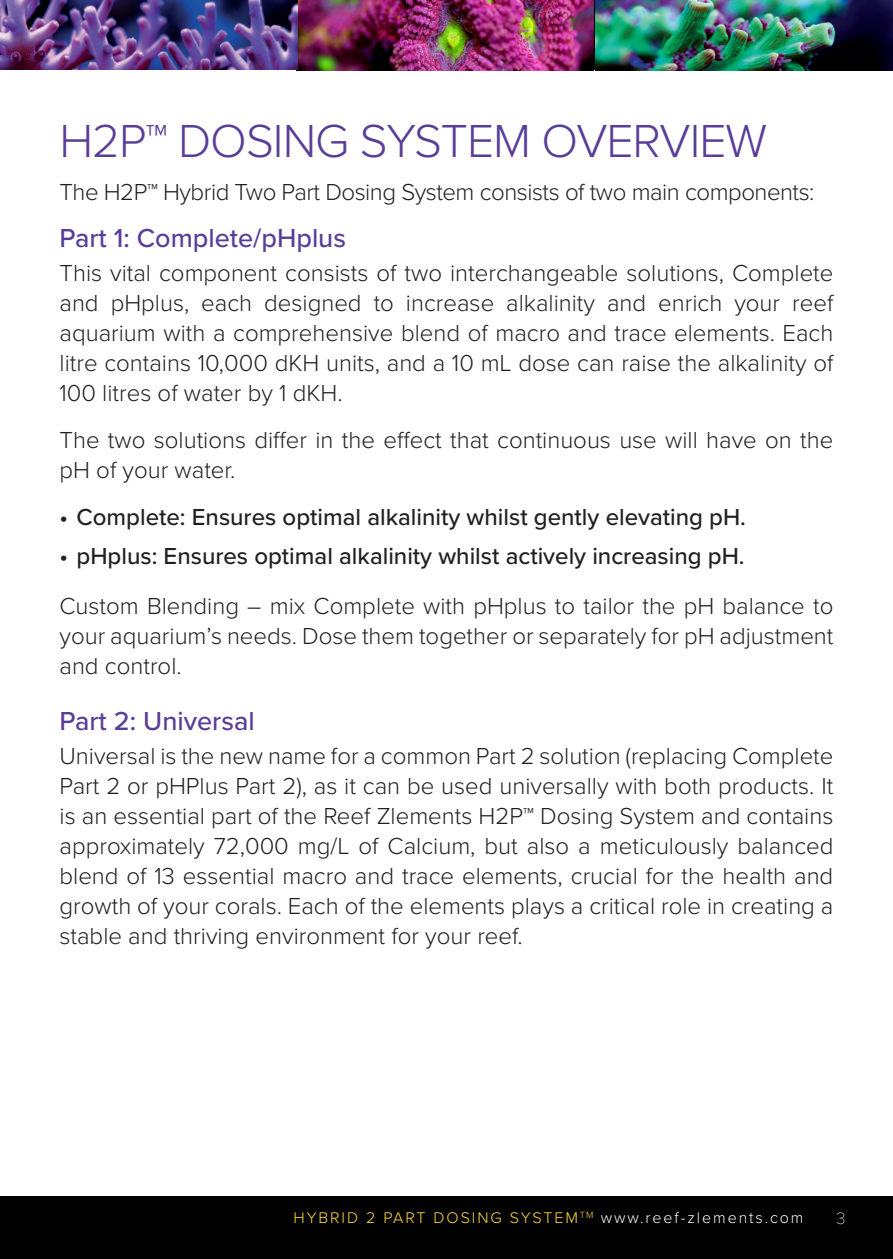
<style>
.page{position:relative;width:893px;height:1259px;background:#fff}
.page>*{position:absolute;margin:0;border:0;box-sizing:border-box;transform-origin:0 0}
.Heading{font:300 48px "Proxima Nova";letter-spacing:-.02em;color:#593e99}
.Subhead{font:500 27px "Proxima Nova";color:#593e99}
.Body_Copy{font:300 24px/30px "Proxima Nova";color:#231f20;text-align:justify}
.Bullet{font:300 24px/30px "Proxima Nova";color:#231f20;text-align:justify}
.Bullet-2{font:500 24px "Proxima Nova";color:#231f20}
.Body_Copy-2{font:300 24px "Proxima Nova";letter-spacing:-.02em;color:#231f20}
.t1{font:100 17.1px "Proxima Nova T";color:#fff}
.t2{font:300 15.9px "Proxima Nova";letter-spacing:.12em;color:#ffdc3d}
.s1{color:#fff}
</style>
<div class="page">
<div style="left:0;top:1196px;width:893px;height:63px;background:#010101"></div>
<img style="left:0;top:0;width:593px;height:70px">
<img style="left:596px;top:0;width:297px;height:70px">
<p class="Heading" style="left:60px;top:105px;width:709px">H2P™ DOSING SYSTEM OVERVIEW</p>
<p class="Body_Copy-2" style="left:60px;top:174px;width:756px">The H2P™ Hybrid Two Part Dosing System consists of two main components:</p>
<p class="Subhead" style="left:60px;top:218px;width:288px">Part 1: Complete/pHplus</p>
<p class="Body_Copy" style="left:60px;top:257px;width:775px">This vital component consists of two interchangeable solutions, Complete and pHplus, each designed to increase alkalinity and enrich your reef aquarium with a comprehensive blend of macro and trace elements. Each litre contains 10,000 dKH units, and a 10 mL dose can raise the alkalinity of 100 litres of water by 1 dKH.</p>
<p class="Body_Copy" style="left:60px;top:424px;width:775px">The two solutions differ in the effect that continuous use will have on the pH of your water.</p>
<p class="Bullet-2" style="left:60px;top:499px;width:688px">• Complete: Ensures optimal alkalinity whilst gently elevating pH.</p>
<p class="Bullet-2" style="left:60px;top:538px;width:687px">• pHplus: Ensures optimal alkalinity whilst actively increasing pH.</p>
<p class="Bullet" style="left:60px;top:590px;width:775px">Custom Blending – mix Complete with pHplus to tailor the pH balance to your aquarium’s needs. Dose them together or separately for pH adjustment and control.</p>
<p class="Subhead" style="left:60px;top:700px;width:197px">Part 2: Universal</p>
<p class="Body_Copy" style="left:60px;top:739px;width:775px">Universal is the new name for a common Part 2 solution (replacing Complete Part 2 or pHPlus Part 2), as it can be used universally with both products. It is an essential part of the Reef Zlements H2P™ Dosing System and contains approximately 72,000 mg/L of Calcium, but also a meticulously balanced blend of 13 essential macro and trace elements, crucial for the health and growth of your corals. Each of the elements plays a critical role in creating a stable and thriving environment for your reef.</p>
<p class="t2" style="left:293px;top:1206px;width:511px">HYBRID 2 PART DOSING SYSTEM<sup>TM</sup> <span class="s1">www.reef-zlements.com</span></p>
<p class="t1" style="left:837px;top:1205px;width:11px">3</p>
</div>
